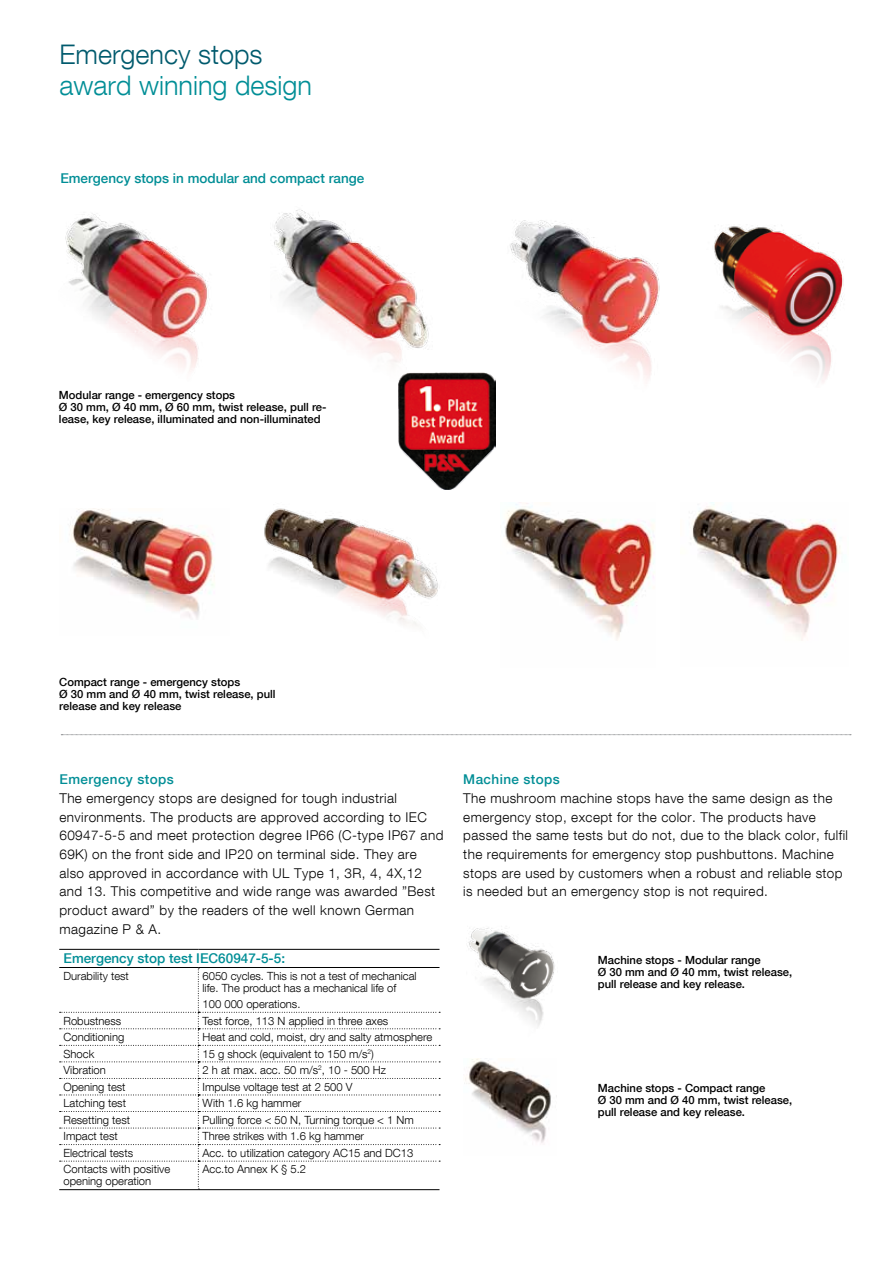
<style>
.page{position:relative;width:893px;height:1263px;background:#fff}
.page>*{position:absolute;margin:0;border:0;box-sizing:border-box;transform-origin:0 0}
.t1{font:300 27px "ABB Neue Helvetica";color:#008e96}
.t2{font:300 27px "ABB Neue Helvetica";color:#005a6d}
.t3{font:300 13.5px/18.8px "ABB Neue Helvetica";letter-spacing:.03em;color:#000}
.t4{font:500 13.5px "ABB Neue Helvetica";color:#008e96}
.t5{font:500 13.5px "ABB Neue Helvetica";letter-spacing:.03em;color:#008e96}
.t6{font:300 11.25px/12px "ABB Neue Helvetica";color:#000}
.t7{font:500 11.25px/12px "ABB Neue Helvetica";color:#000}
</style>
<div class="page">
<img style="left:274px;top:209px;width:155px;height:153px">
<img style="left:65px;top:213px;width:143px;height:158px">
<img style="left:465px;top:1059px;width:92px;height:84px">
<hr style="left:59px;top:949px;width:139px;height:1px;background:#000">
<hr style="left:198px;top:949px;width:241px;height:1px;background:#000">
<hr style="left:59px;top:967px;width:139px;height:1px;background:#000">
<hr style="left:198px;top:967px;width:241px;height:1px;background:#000">
<hr style="left:59px;top:1189px;width:139px;height:1px;background:#000">
<svg style="left:60px;top:968px;width:380px;height:222px"></svg>
<img style="left:398px;top:372px;width:97px;height:118px">
<svg style="left:61px;top:734px;width:790px;height:1px"></svg>
<img style="left:510px;top:220px;width:150px;height:159px">
<img style="left:504px;top:503px;width:150px;height:137px">
<img style="left:264px;top:508px;width:174px;height:118px">
<img style="left:467px;top:927px;width:88px;height:100px">
<img style="left:714px;top:225px;width:130px;height:157px">
<img style="left:70px;top:508px;width:145px;height:111px">
<img style="left:690px;top:504px;width:151px;height:137px">
<h1 class="t2" style="left:60px;top:38px;width:205px">Emergency stops</h1>
<h1 class="t1" style="left:60px;top:69px;width:254px">award winning design</h1>
<p class="t4" style="left:60px;top:170px;width:305px">Emergency stops in modular and compact range</p>
<p class="t7" style="left:59px;top:389px;width:269px">Modular range - emergency stops<br>Ø 30 mm, Ø 40 mm, Ø 60 mm, twist release, pull re&shy;lease, key release, illuminated and non-illuminated</p>
<p class="t7" style="left:59px;top:675px;width:218px">Compact range - emergency stops<br>Ø 30 mm and Ø 40 mm, twist release, pull release and key release</p>
<p class="t5" style="left:59px;top:771px;width:116px">Emergency stops</p>
<p class="t3" style="left:59px;top:788px;width:385px">The emergency stops are designed for tough industrial environments. The products are approved according to IEC 60947-5-5 and meet protection degree IP66 (C-type IP67 and 69K) on the front side and IP20 on terminal side. They are also approved in accordance with UL Type 1, 3R, 4, 4X,12 and 13. This competitive and wide range was awarded ”Best product award” by the readers of the well known German magazine P &amp; A.</p>
<p class="t4" style="left:64px;top:950px;width:223px">Emergency stop test IEC60947-5-5:</p>
<p class="t6" style="left:64px;top:969px;width:67px">Durability test</p>
<p class="t6" style="left:203px;top:969px;width:216px">6050 cycles. This is not a test of mechanical life. The product has a mechanical life of</p>
<p class="t6" style="left:203px;top:998px;width:99px">100 000 operations.</p>
<p class="t6" style="left:64px;top:1014px;width:59px">Robustness</p>
<p class="t6" style="left:203px;top:1014px;width:187px">Test force, 113 N applied in three axes</p>
<p class="t6" style="left:64px;top:1031px;width:62px">Conditioning</p>
<p class="t6" style="left:203px;top:1031px;width:231px">Heat and cold, moist, dry and salty atmosphere</p>
<p class="t6" style="left:64px;top:1047px;width:32px">Shock</p>
<p class="t6" style="left:203px;top:1047px;width:173px">15 g shock (equivalent to 150 m/s<sup>2</sup>)</p>
<p class="t6" style="left:64px;top:1064px;width:44px">Vibration</p>
<p class="t6" style="left:203px;top:1064px;width:185px">2 h at max. acc. 50 m/s<sup>2</sup>, 10 - 500 Hz</p>
<p class="t6" style="left:64px;top:1080px;width:64px">Opening test</p>
<p class="t6" style="left:203px;top:1080px;width:152px">Impulse voltage test at 2 500 V</p>
<p class="t6" style="left:64px;top:1097px;width:64px">Latching test</p>
<p class="t6" style="left:203px;top:1097px;width:100px">With 1.6 kg hammer</p>
<p class="t6" style="left:64px;top:1113px;width:68px">Resetting test</p>
<p class="t6" style="left:203px;top:1113px;width:213px">Pulling force &lt; 50 N, Turning torque &lt; 1 Nm</p>
<p class="t6" style="left:64px;top:1130px;width:56px">Impact test</p>
<p class="t6" style="left:203px;top:1130px;width:163px">Three strikes with 1.6 kg hammer</p>
<p class="t6" style="left:64px;top:1147px;width:71px">Electrical tests</p>
<p class="t6" style="left:203px;top:1147px;width:212px">Acc. to utilization category AC15 and DC13</p>
<p class="t6" style="left:64px;top:1163px;width:108px">Contacts with positive opening operation</p>
<p class="t6" style="left:203px;top:1163px;width:105px">Acc.to Annex K § 5.2</p>
<p class="t5" style="left:463px;top:771px;width:98px">Machine stops</p>
<p class="t3" style="left:463px;top:788px;width:386px">The mushroom machine stops have the same design as the emergency stop, except for the color. The products have passed the same tests but do not, due to the black color, fulfil the requirements for emergency stop pushbuttons. Machine stops are used by customers when a robust and reliable stop is needed but an emergency stop is not required.</p>
<p class="t7" style="left:598px;top:954px;width:196px">Machine stops - Modular range<br>Ø 30 mm and Ø 40 mm, twist release, pull release and key release.</p>
<p class="t7" style="left:598px;top:1081px;width:196px">Machine stops - Compact range<br>Ø 30 mm and Ø 40 mm, twist release, pull release and key release.</p>
</div>
